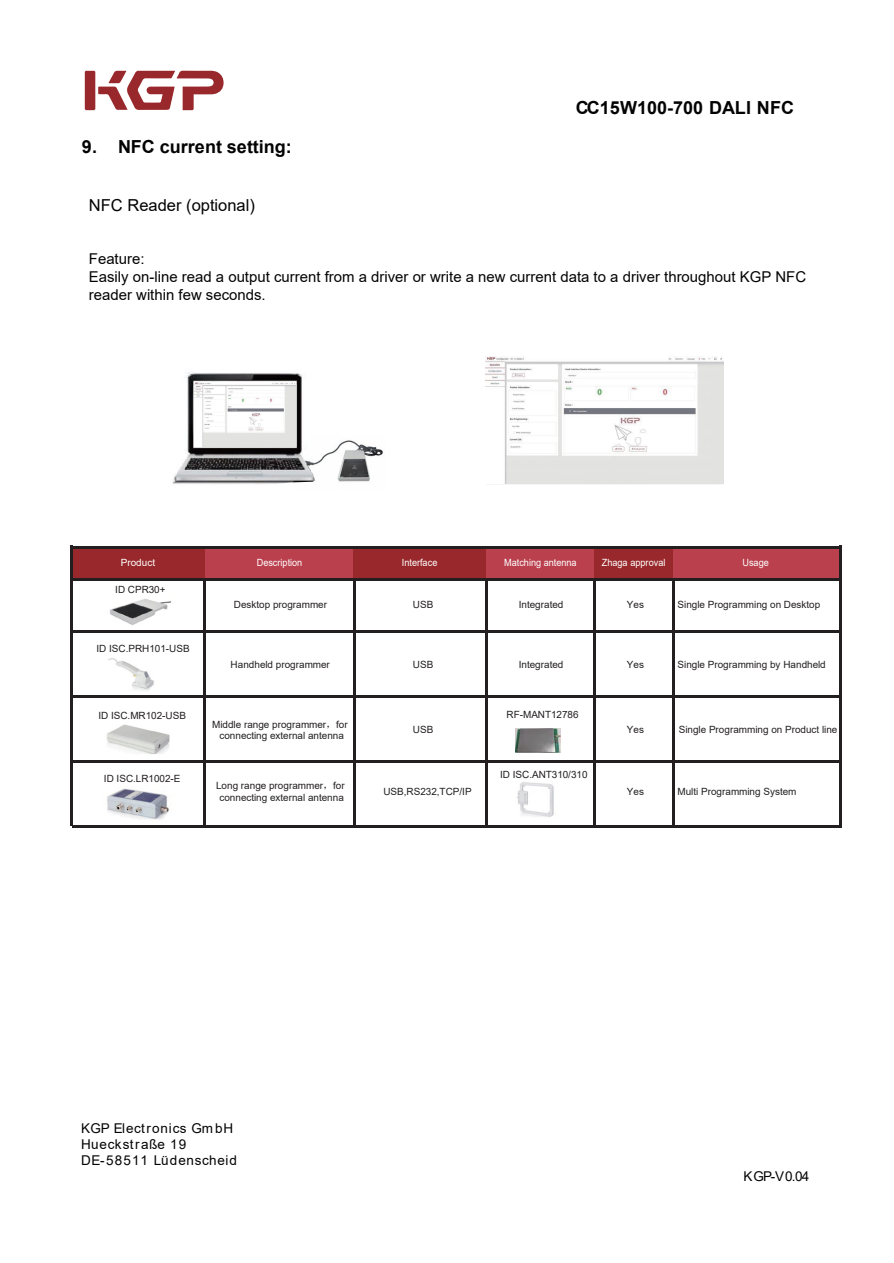
<style>
.page{position:relative;width:894px;height:1263px;background:#fff}
.page>*{position:absolute;margin:0;border:0;box-sizing:border-box;transform-origin:0 0}
.t1{font:700 18px "Arial";color:#030303}
.t2{font:16.5px "Arial";color:#030303}
.t3{font:14.85px/17.9px "Arial";color:#030303}
.t4{font:13.5px/16px "Arial";letter-spacing:.055em;color:#030303}
.t5{font:9.9px/11.2px "Arial";color:#231f20;text-align:center}
.t6{font:9.9px "Arial";color:#fff;scale:.92 1}
.t7{font:9.9px "Arial";color:#fff}
.s1{font-family:"FZLTZCHJW GB1 0"}
</style>
<div class="page">
<svg style="left:85px;top:71px;width:138px;height:39px"></svg>
<div style="left:71px;top:547px;width:134px;height:33px;background:#98282b"></div>
<div style="left:205px;top:547px;width:149px;height:33px;background:#ba404e"></div>
<div style="left:352px;top:547px;width:134px;height:33px;background:#98282b"></div>
<div style="left:486px;top:547px;width:108px;height:33px;background:#ba404e"></div>
<div style="left:594px;top:547px;width:79px;height:33px;background:#98282b"></div>
<div style="left:673px;top:547px;width:165px;height:33px;background:#ba404e"></div>
<hr style="left:70px;top:546px;width:2px;height:280px;background:#231f20">
<hr style="left:203px;top:578px;width:3px;height:248px;background:#231f20">
<hr style="left:353px;top:578px;width:2px;height:248px;background:#231f20">
<hr style="left:485px;top:578px;width:2px;height:248px;background:#231f20">
<hr style="left:592px;top:578px;width:3px;height:248px;background:#231f20">
<hr style="left:671px;top:578px;width:3px;height:248px;background:#231f20">
<hr style="left:838px;top:546px;width:3px;height:280px;background:#231f20">
<hr style="left:71px;top:546px;width:768px;height:2px;background:#231f20">
<hr style="left:71px;top:578px;width:768px;height:3px;background:#231f20">
<hr style="left:72px;top:630px;width:769px;height:2px;background:#231f20">
<hr style="left:72px;top:695px;width:769px;height:2px;background:#231f20">
<hr style="left:72px;top:760px;width:769px;height:2px;background:#231f20">
<hr style="left:72px;top:825px;width:769px;height:2px;background:#231f20">
<img style="left:109px;top:599px;width:62px;height:26px">
<img style="left:108px;top:658px;width:46px;height:33px">
<img style="left:106px;top:725px;width:64px;height:29px">
<img style="left:107px;top:788px;width:62px;height:32px">
<img style="left:517px;top:782px;width:37px;height:35px">
<img style="left:516px;top:729px;width:44px;height:24px">
<img style="left:485px;top:356px;width:238px;height:128px">
<img style="left:319px;top:440px;width:64px;height:42px">
<img style="left:172px;top:372px;width:147px;height:112px">
<img style="left:194px;top:382px;width:101px;height:65px">
<h1 class="t1" style="left:82px;top:134px;width:211px">9. NFC current setting:</h1>
<h2 class="t2" style="left:89px;top:194px;width:167px">NFC Reader (optional)</h2>
<h1 class="t1" style="left:575px;top:95px;width:220px">CC15W100-700 DALI NFC</h1>
<h3 class="t3" style="left:89px;top:250px;width:718px">Feature:<br>Easily on-line read a output current from a driver or write a new current data to a driver throughout KGP NFC reader within few seconds.</h3>
<p class="t7" style="left:121px;top:556px;width:36px">Product</p>
<p class="t6" style="left:257px;top:556px;width:51px">Description</p>
<p class="t6" style="left:402px;top:556px;width:40px">Interface</p>
<p class="t6" style="left:504px;top:556px;width:80px">Matching antenna</p>
<p class="t6" style="left:601px;top:556px;width:71px">Zhaga approval</p>
<p class="t6" style="left:742px;top:556px;width:30px">Usage</p>
<p class="t5" style="left:115px;top:584px;width:52px">ID CPR30+</p>
<p class="t5" style="left:96px;top:643px;width:95px">ID ISC.PRH101-USB</p>
<p class="t5" style="left:234px;top:599px;width:95px">Desktop programmer</p>
<p class="t5" style="left:230px;top:659px;width:101px">Handheld programmer</p>
<p class="t5" style="left:413px;top:599px;width:22px">USB</p>
<p class="t5" style="left:518px;top:599px;width:46px">Integrated</p>
<p class="t5" style="left:413px;top:659px;width:22px">USB</p>
<p class="t5" style="left:518px;top:659px;width:46px">Integrated</p>
<p class="t5" style="left:98px;top:709px;width:89px">ID ISC.MR102-USB</p>
<p class="t5" style="left:506px;top:708px;width:74px">RF-MANT12786</p>
<p class="t5" style="left:212px;top:718px;width:137px">Middle range programmer<span class="s1">，</span>for connecting external antenna</p>
<p class="t5" style="left:413px;top:724px;width:22px">USB</p>
<p class="t5" style="left:104px;top:773px;width:78px">ID ISC.LR1002-E</p>
<p class="t5" style="left:216px;top:780px;width:130px">Long range programmer<span class="s1">，</span>for connecting external antenna</p>
<p class="t5" style="left:383px;top:786px;width:90px">USB,RS232,TCP/IP</p>
<p class="t5" style="left:500px;top:769px;width:89px">ID ISC.ANT310/310</p>
<p class="t5" style="left:626px;top:599px;width:19px">Yes</p>
<p class="t5" style="left:677px;top:599px;width:144px">Single Programming on Desktop</p>
<p class="t5" style="left:626px;top:659px;width:19px">Yes</p>
<p class="t5" style="left:677px;top:659px;width:150px">Single Programming by Handheld</p>
<p class="t5" style="left:626px;top:724px;width:19px">Yes</p>
<p class="t5" style="left:678px;top:724px;width:160px">Single Programming on Product line</p>
<p class="t5" style="left:626px;top:786px;width:19px">Yes</p>
<p class="t5" style="left:677px;top:786px;width:120px">Multi Programming System</p>
<h3 class="t4" style="left:81px;top:1120px;width:157px">KGP Electronics GmbH<br>Hueckstraße 19<br>DE-58511 Lüdenscheid</h3>
<h3 class="t4" style="left:743px;top:1168px;width:67px">KGP-V0.04</h3>
</div>
